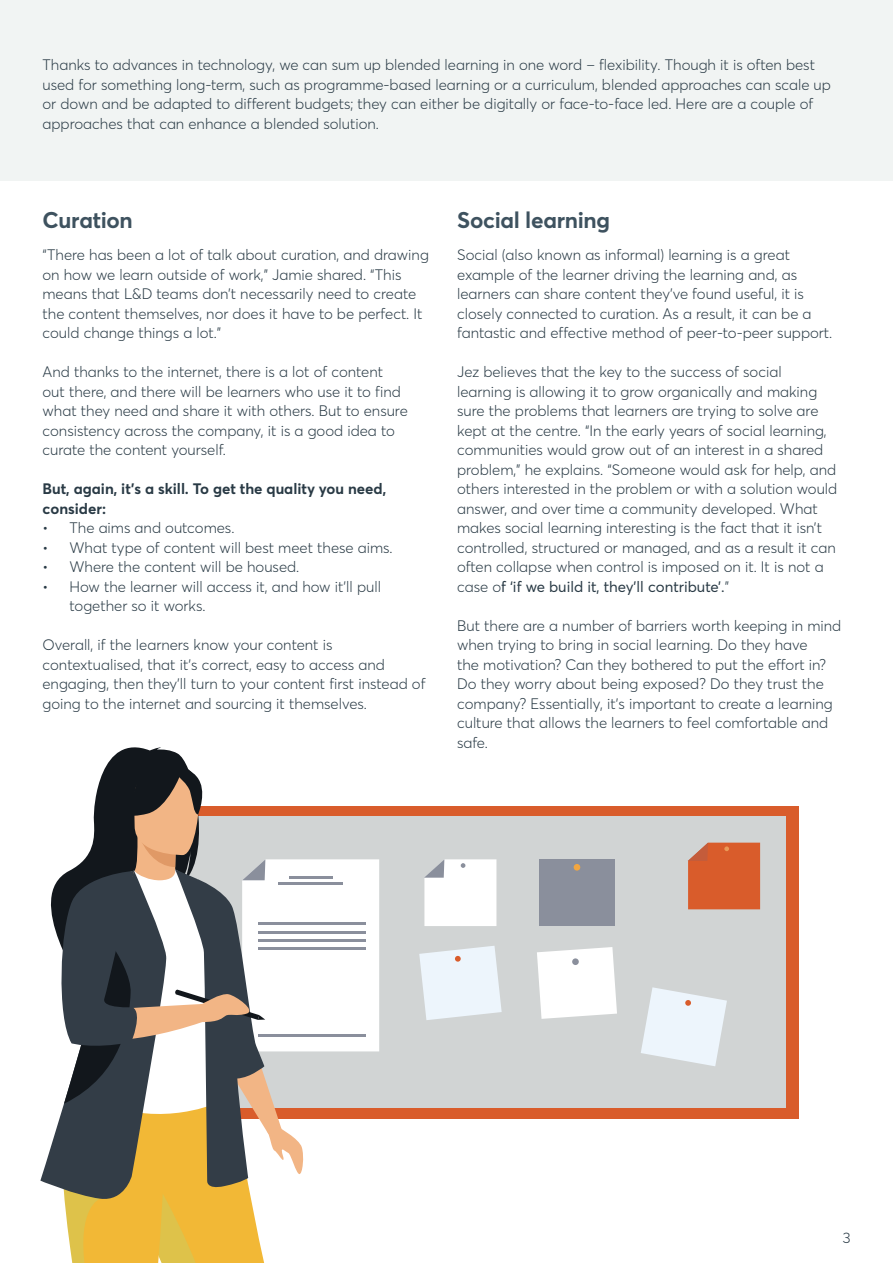
<style>
.page{position:relative;width:893px;height:1263px;background:#fff}
.page>*{position:absolute;margin:0;border:0;box-sizing:border-box;transform-origin:0 0}
.t1{font:700 22.5px "Averta";letter-spacing:-.01em;color:#3e525f}
.t2{font:300 15px/19.5px "Averta";color:#293a45}
.t3{font:700 15px/19.5px "Averta";color:#293a45}
.s1{font-weight:400}
</style>
<div class="page">
<div style="left:0;top:0;width:893px;height:180px;background:#f1f4f3"></div>
<div style="left:148px;top:807px;width:651px;height:312px;background:#d95c2b"></div>
<div style="left:161px;top:816px;width:625px;height:292px;background:#d1d4d4"></div>
<div style="left:539px;top:859px;width:76px;height:67px;background:#8a8f9c"></div>
<svg style="left:574px;top:864px;width:6px;height:6px"></svg>
<svg style="left:537px;top:947px;width:80px;height:72px;background:#f9f9f9"></svg>
<div style="left:572px;top:958px;width:7px;height:7px;background:#8a8f9c;border-radius:50%"></div>
<svg style="left:641px;top:987px;width:86px;height:79px"></svg>
<svg style="left:419px;top:946px;width:83px;height:74px"></svg>
<svg style="left:424px;top:859px;width:72px;height:67px;background:#f7f8f8"></svg>
<svg style="left:688px;top:843px;width:72px;height:66px;background:#d76031"></svg>
<svg style="left:114px;top:747px;width:67px;height:9px"></svg>
<svg style="left:40px;top:756px;width:339px;height:507px"></svg>
<p class="t2" style="left:43px;top:55px;width:790px">Thanks to advances in technology, we can sum up blended learning in one word – flexibility. Though it is often best used for something long-term, such as programme-based learning or a curriculum, blended approaches can scale up or down and be adapted to different budgets; they can either be digitally or face-to-face led. Here are a couple of approaches that can enhance a blended solution.</p>
<p class="t1" style="left:43px;top:204px;width:92px">Curation</p>
<p class="t1" style="left:457px;top:204px;width:154px">Social learning</p>
<p class="t2" style="left:43px;top:244px;width:388px">“There has been a lot of talk about curation, and drawing on how we learn outside of work,” Jamie shared. “This means that L&amp;D teams don’t necessarily need to create the content themselves, nor does it have to be perfect. It could change things a lot.”</p>
<p class="t2" style="left:43px;top:361px;width:367px">And thanks to the internet, there is a lot of content out there, and there will be learners who use it to find what they need and share it with others. But to ensure consistency across the company, it is a good idea to curate the content yourself.</p>
<p class="t3" style="left:43px;top:478px;width:345px">But, again, it’s a skill. To get the quality you need, consider:</p>
<p class="t2" style="left:43px;top:517px;width:193px">• The aims and outcomes.</p>
<p class="t2" style="left:43px;top:537px;width:352px">• What type of content will best meet these aims.</p>
<p class="t2" style="left:43px;top:556px;width:258px">• Where the content will be housed.</p>
<p class="t2" style="left:70px;top:576px;width:313px;text-indent:-27px">• How the learner will access it, and how it’ll pull together so it works.</p>
<p class="t2" style="left:43px;top:634px;width:384px">Overall, if the learners know your content is contextualised, that it’s correct, easy to access and engaging, then they’ll turn to your content first instead of going to the internet and sourcing it themselves.</p>
<p class="t2" style="left:457px;top:244px;width:377px">Social (also known as informal) learning is a great example of the learner driving the learning and, as learners can share content they’ve found useful, it is closely connected to curation. As a result, it can be a fantastic and effective method of peer-to-peer support.</p>
<p class="t2" style="left:457px;top:361px;width:382px">Jez believes that the key to the success of social learning is allowing it to grow organically and making sure the problems that learners are trying to solve are kept at the centre. “In the early years of social learning, communities would grow out of an interest in a shared problem,” he explains. “Someone would ask for help, and others interested in the problem or with a solution would answer, and over time a community developed. What makes social learning interesting is the fact that it isn’t controlled, structured or managed, and as a result it can often collapse when control is imposed on it. It is not a case o<span class="s1">f ‘if we build it, they’ll contribute’.</span>”</p>
<p class="t2" style="left:457px;top:615px;width:386px">But there are a number of barriers worth keeping in mind when trying to bring in social learning. Do they have<br>the motivation? Can they bothered to put the effort in?<br>Do they worry about being exposed? Do they trust the company? Essentially, it’s important to create a learning culture that allows the learners to feel comfortable and safe.</p>
<p class="t2" style="left:843px;top:1227px;width:9px">3</p>
</div>
